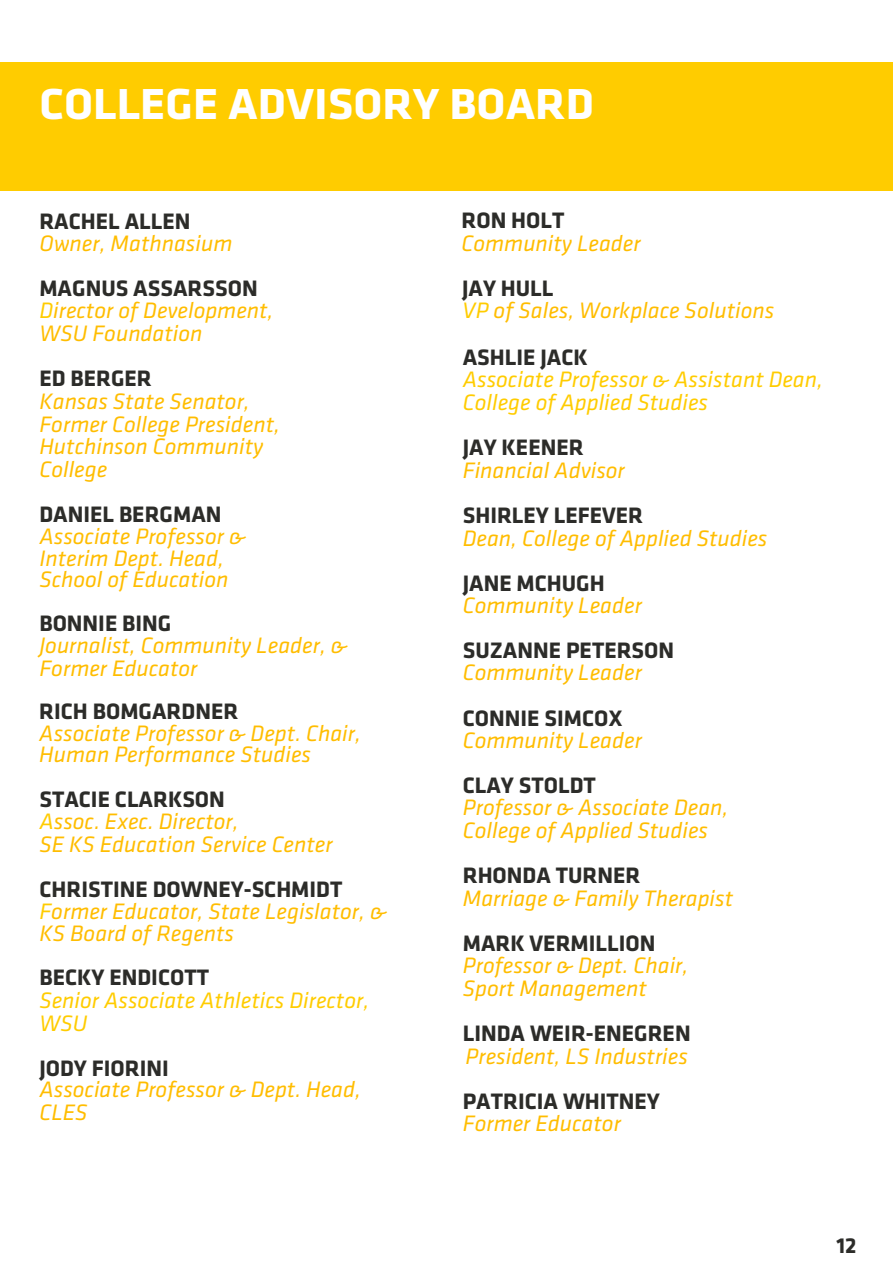
<style>
.page{position:relative;width:893px;height:1263px;background:#fff}
.page>*{position:absolute;margin:0;border:0;box-sizing:border-box;transform-origin:0 0}
.t1{font:700 45px "Klavika";color:#fff;scale:1.05 1}
.t2{font:italic 23.25px/22.5px "Klavika";color:#ffbd00}
.t3{font:700 23.25px "Klavika";color:#2c2c29}
.t4{font:italic 23.25px/22.6px "Klavika";color:#fc0}
.t5{font:700 22.5px "Klavika";color:#2c2c29}
.s1{font-weight:700;font-style:normal;color:#2c2c29}
.s2{color:#fc0}
</style>
<div class="page">
<div style="left:0;top:62px;width:893px;height:128px;background:#fc0"></div>
<h1 class="t1" style="left:39px;top:71px;width:530px">COLLEGE ADVISORY BOARD</h1>
<p class="t3" style="left:39px;top:204px;width:153px">RACHEL ALLEN</p>
<p class="t2" style="left:39px;top:232px;width:194px">Owner, Mathnasium</p>
<p class="t2" style="left:39px;top:277px;width:236px;line-height:22px"><span class="s1">MAGNUS ASSARSSON<br></span><span class="s2">D</span>irector of Development,<br>WSU Foundation</p>
<p class="t3" style="left:39px;top:362px;width:114px">ED BERGER</p>
<p class="t2" style="left:39px;top:390px;width:242px">Kansas State Senator,<br>Former College President,<br>Hutchinson Community<br>College</p>
<p class="t3" style="left:39px;top:497px;width:184px">DANIEL BERGMAN</p>
<p class="t2" style="left:39px;top:525px;width:208px;line-height:21.8px">Associate Professor &amp;<br>Interim Dept. Head,<br>School of Education</p>
<p class="t3" style="left:39px;top:607px;width:134px">BONNIE BING</p>
<p class="t2" style="left:39px;top:634px;width:310px">Journalist, Community Leader, &amp;<br>Former Educator</p>
<p class="t3" style="left:39px;top:694px;width:201px">RICH BOMGARDNER</p>
<p class="t2" style="left:39px;top:722px;width:323px;line-height:21.3px">Associate Professor &amp; Dept. Chair,<br>Human Performance Studies</p>
<p class="t2" style="left:39px;top:787px;width:295px"><span class="s1">STACIE CLARKSON<br></span><span class="s2">A</span>ssoc. Exec. Director,<br>SE KS Education Service Center</p>
<p class="t2" style="left:39px;top:877px;width:349px"><span class="s1">CHRISTINE DOWNEY-SCHMIDT<br></span><span class="s2">F</span>ormer Educator, State Legislator, &amp;<br>KS Board of Regents</p>
<p class="t3" style="left:39px;top:961px;width:171px">BECKY ENDICOTT</p>
<p class="t4" style="left:39px;top:989px;width:331px">Senior Associate Athletics Director,<br>WSU</p>
<p class="t3" style="left:39px;top:1051px;width:131px">JODY FIORINI</p>
<p class="t2" style="left:39px;top:1078px;width:323px">Associate Professor &amp; Dept. Head,<br>CLES</p>
<p class="t3" style="left:462px;top:204px;width:104px">RON HOLT</p>
<p class="t2" style="left:462px;top:232px;width:181px">Community Leader</p>
<p class="t2" style="left:462px;top:276px;width:314px"><span class="s1">JAY HULL<br></span><span class="s2">VP</span> of Sales, Workplace Solutions</p>
<p class="t3" style="left:463px;top:341px;width:126px">ASHLIE JACK</p>
<p class="t4" style="left:463px;top:368px;width:362px">Associate Professor &amp; Assistant Dean,<br>College of Applied Studies</p>
<p class="t3" style="left:463px;top:431px;width:122px">JAY KEENER</p>
<p class="t2" style="left:463px;top:459px;width:164px">Financial Advisor</p>
<p class="t3" style="left:463px;top:498px;width:182px">SHIRLEY LEFEVER</p>
<p class="t2" style="left:463px;top:526px;width:306px">Dean, College of Applied Studies</p>
<p class="t3" style="left:463px;top:566px;width:143px">JANE MCHUGH</p>
<p class="t2" style="left:463px;top:594px;width:181px">Community Leader</p>
<p class="t3" style="left:463px;top:633px;width:213px">SUZANNE PETERSON</p>
<p class="t2" style="left:463px;top:661px;width:181px">Community Leader</p>
<p class="t3" style="left:463px;top:701px;width:161px">CONNIE SIMCOX</p>
<p class="t2" style="left:463px;top:729px;width:181px">Community Leader</p>
<p class="t3" style="left:463px;top:769px;width:135px">CLAY STOLDT</p>
<p class="t2" style="left:463px;top:795px;width:267px;line-height:23.1px">Professor &amp; Associate Dean,<br>College of Applied Studies</p>
<p class="t3" style="left:463px;top:859px;width:179px">RHONDA TURNER</p>
<p class="t2" style="left:463px;top:886px;width:272px">Marriage &amp; Family Therapist</p>
<p class="t3" style="left:463px;top:926px;width:194px">MARK VERMILLION</p>
<p class="t2" style="left:463px;top:953px;width:227px">Professor &amp; Dept. Chair,<br>Sport Management</p>
<p class="t3" style="left:463px;top:1016px;width:229px">LINDA WEIR-ENEGREN</p>
<p class="t2" style="left:465px;top:1044px;width:224px">President, LS Industries</p>
<p class="t3" style="left:463px;top:1084px;width:199px">PATRICIA WHITNEY</p>
<p class="t2" style="left:463px;top:1111px;width:160px">Former Educator</p>
<p class="t5" style="left:836px;top:1229px;width:22px">12</p>
</div>
